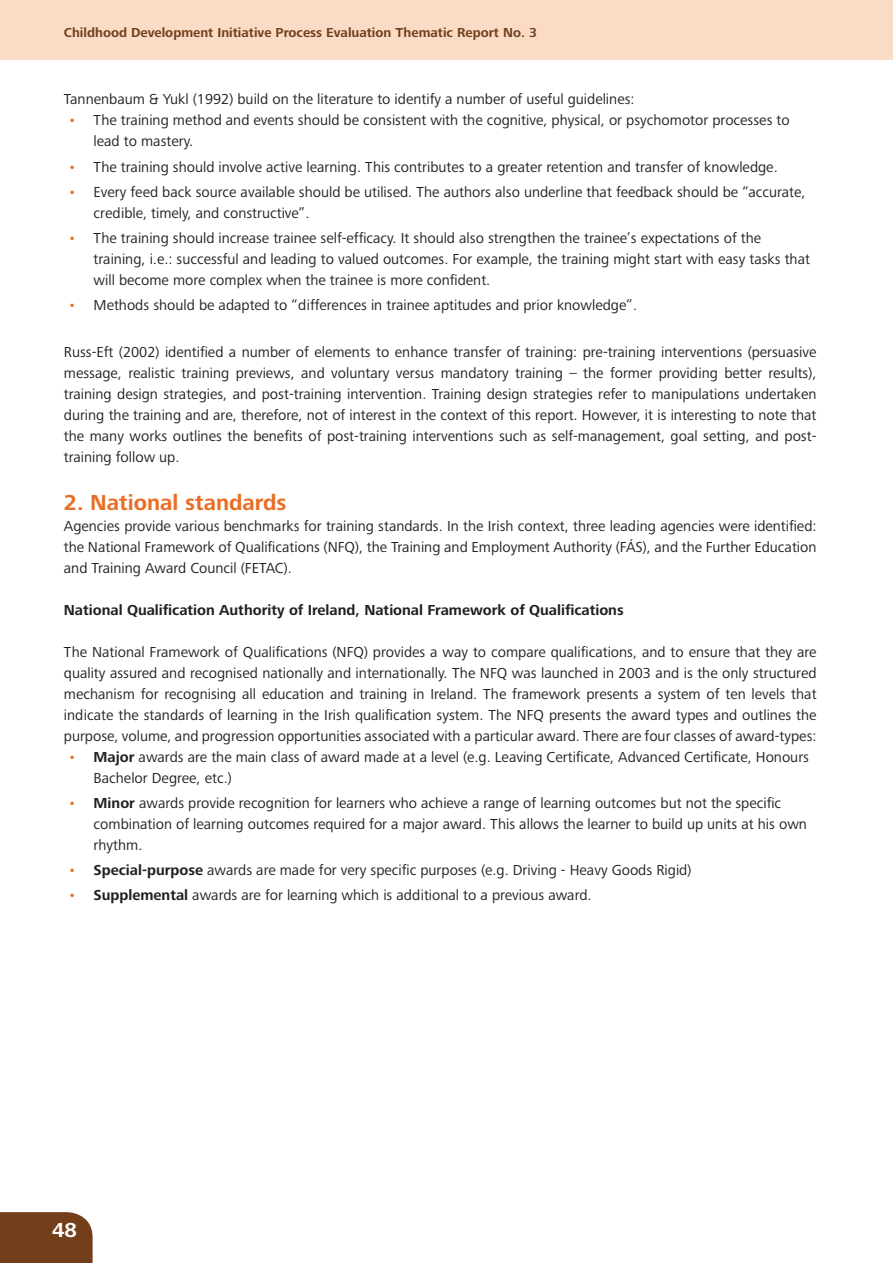
<style>
.page{position:relative;width:893px;height:1263px;background:#fff}
.page>*{position:absolute;margin:0;border:0;box-sizing:border-box;transform-origin:0 0}
.t1{font:700 22.5px "Frutiger Next Pro";color:#e96d24}
.t2{font:700 21px "Frutiger Next Pro";color:#fff}
.t3{font:15px/21px "Frutiger Next Pro";color:#231f20}
.t4{font:700 15px "Frutiger Next Pro";color:#231f20}
.t5{font:700 13.5px "Frutiger Next Pro";color:#733f1b}
.s1{color:#e96d24}
.s2{font-weight:700}
</style>
<div class="page">
<div style="left:0;top:1212px;width:93px;height:51px;background:#733f1b"></div>
<div style="left:0;top:0;width:893px;height:60px;background:#fadcc6"></div>
<p class="t5" style="left:64px;top:25px;width:475px">Childhood Development Initiative Process Evaluation Thematic Report No. 3</p>
<p class="t3" style="left:64px;top:89px;width:572px">Tannenbaum &amp; Yukl (1992) build on the literature to identify a number of useful guidelines:</p>
<p class="t3" style="left:94px;top:110px;width:698px;text-indent:-26px"><span class="s1">•</span> The training method and events should be consistent with the cognitive, physical, or psychomotor processes to lead to mastery.</p>
<p class="t3" style="left:68px;top:156px;width:711px"><span class="s1">•</span> The training should involve active learning. This contributes to a greater retention and transfer of knowledge.</p>
<p class="t3" style="left:94px;top:181px;width:713px;text-indent:-26px"><span class="s1">•</span> Every feed back source available should be utilised. The authors also underline that feedback should be “accurate, credible, timely, and constructive”.</p>
<p class="t3" style="left:94px;top:228px;width:718px;text-indent:-26px"><span class="s1">•</span> The training should increase trainee self-efficacy. It should also strengthen the trainee’s expectations of the training, i.e.: successful and leading to valued outcomes. For example, the training might start with easy tasks that will become more complex when the trainee is more confident.</p>
<p class="t3" style="left:68px;top:295px;width:570px"><span class="s1">•</span> Methods should be adapted to “differences in trainee aptitudes and prior knowledge”.</p>
<p class="t3" style="left:64px;top:341px;width:754px;text-align:justify">Russ-Eft (2002) identified a number of elements to enhance transfer of training: pre-training interventions (persuasive message, realistic training previews, and voluntary versus mandatory training – the former providing better results), training design strategies, and post-training intervention. Training design strategies refer to manipulations undertaken during the training and are, therefore, not of interest in the context of this report. However, it is interesting to note that the many works outlines the benefits of post-training interventions such as self-management, goal setting, and post&shy;training follow up.</p>
<h1 class="t1" style="left:64px;top:489px;width:224px">2. National standards</h1>
<p class="t3" style="left:64px;top:515px;width:754px;text-align:justify">Agencies provide various benchmarks for training standards. In the Irish context, three leading agencies were identified: the National Framework of Qualifications (NFQ), the Training and Employment Authority (FÁS), and the Further Education and Training Award Council (FETAC).</p>
<p class="t4" style="left:64px;top:601px;width:561px">National Qualification Authority of Ireland, National Framework of Qualifications</p>
<p class="t3" style="left:64px;top:641px;width:754px;text-align:justify">The National Framework of Qualifications (NFQ) provides a way to compare qualifications, and to ensure that they are quality assured and recognised nationally and internationally. The NFQ was launched in 2003 and is the only structured mechanism for recognising all education and training in Ireland. The framework presents a system of ten levels that indicate the standards of learning in the Irish qualification system. The NFQ presents the award types and outlines the purpose, volume, and progression opportunities associated with a particular award. There are four classes of award-types:</p>
<p class="t3" style="left:94px;top:746px;width:717px;text-indent:-26px"><span class="s1">•</span> <span class="s2">Major</span> awards are the main class of award made at a level (e.g. Leaving Certificate, Advanced Certificate, Honours<br>Bachelor Degree, etc.)</p>
<p class="t3" style="left:94px;top:792px;width:715px;text-indent:-26px"><span class="s1">•</span> <span class="s2">Minor</span> awards provide recognition for learners who achieve a range of learning outcomes but not the specific combination of learning outcomes required for a major award. This allows the learner to build up units at his own rhythm.</p>
<p class="t3" style="left:68px;top:860px;width:625px"><span class="s1">•</span> <span class="s2">Special-purpose</span> awards are made for very specific purposes (e.g. Driving - Heavy Goods Rigid)</p>
<p class="t3" style="left:68px;top:885px;width:525px"><span class="s1">•</span> <span class="s2">Supplemental</span> awards are for learning which is additional to a previous award.</p>
<h2 class="t2" style="left:52px;top:1217px;width:26px">48</h2>
</div>
